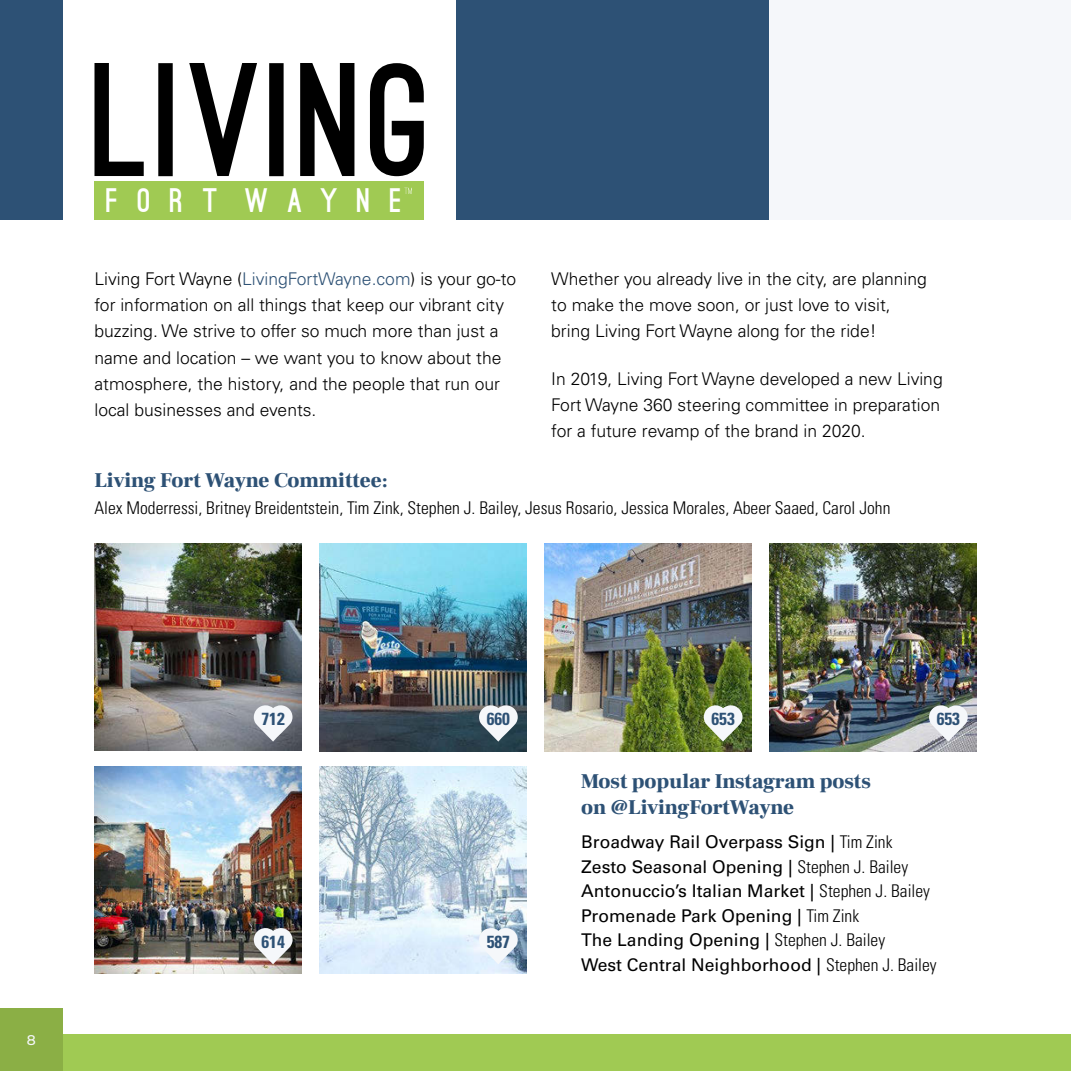
<style>
.page{position:relative;width:1071px;height:1071px;background:#fff}
.page>*{position:absolute;margin:0;border:0;box-sizing:border-box;transform-origin:0 0}
.t1{font:900 32.38px "Ostrich Sans";letter-spacing:.6em;color:#fff}
.t2{font:900 21px/26.2px "Frank Ruhl Libre";color:#2d5175}
.t3{font:300 17.5px/26.2px "Univers LT Std";color:#000}
.t4{font:17.5px/24.5px "Univers LT Std";color:#000}
.t5{font:300 condensed 17.5px "Univers LT Std";color:#000}
.t6{font:700 condensed 17.5px "Univers LT Std";color:#2d5175}
.t7{font:500 14px "Montserrat";color:#f5f7fa}
.s1{color:#2d5175}
.s2{font-weight:300;font-stretch:condensed}
</style>
<div class="page">
<div style="left:0;top:1034px;width:1071px;height:37px;background:#a0ca53"></div>
<div style="left:0;top:1008px;width:63px;height:63px;background:#8baf45"></div>
<div style="left:456px;top:0;width:520px;height:220px;background:#2d5175"></div>
<div style="left:770px;top:0;width:301px;height:220px;background:#f5f7fa"></div>
<div style="left:0;top:0;width:63px;height:220px;background:#2d5175"></div>
<svg style="left:95px;top:63px;width:329px;height:113px"></svg>
<div style="left:94px;top:181px;width:330px;height:39px;background:#a0ca53"></div>
<svg style="left:405px;top:188px;width:7px;height:6px"></svg>
<img style="left:95px;top:544px;width:206px;height:206px">
<img style="left:94px;top:766px;width:208px;height:207px">
<img style="left:770px;top:544px;width:206px;height:207px">
<img style="left:320px;top:544px;width:207px;height:207px">
<img style="left:545px;top:544px;width:206px;height:207px">
<img style="left:320px;top:766px;width:207px;height:207px">
<svg style="left:254px;top:705px;width:39px;height:37px"></svg>
<svg style="left:254px;top:928px;width:39px;height:36px"></svg>
<svg style="left:479px;top:705px;width:39px;height:37px"></svg>
<svg style="left:479px;top:928px;width:39px;height:36px"></svg>
<svg style="left:704px;top:705px;width:39px;height:37px"></svg>
<svg style="left:929px;top:705px;width:39px;height:37px"></svg>
<h1 class="t1" style="left:106px;top:188px;width:297px">FORT WAYNE</h1>
<p class="t3" style="left:94px;top:265px;width:423px">Living Fort Wayne (<span class="s1">LivingFortWayne.com</span>) is your go-to for information on all things that keep our vibrant city buzzing. We strive to offer so much more than just a name and location – we want you to know about the atmosphere, the history, and the people that run our local businesses and events.</p>
<p class="t3" style="left:551px;top:265px;width:377px">Whether you already live in the city, are planning to make the move soon, or just love to visit, bring Living Fort Wayne along for the ride!</p>
<p class="t3" style="left:551px;top:365px;width:393px">In 2019, Living Fort Wayne developed a new Living<br>Fort Wayne 360 steering committee in preparation for a future revamp of the brand in 2020.</p>
<p class="t2" style="left:95px;top:468px;width:295px">Living Fort Wayne Committee:</p>
<p class="t5" style="left:95px;top:497px;width:798px">Alex Moderressi, Britney Breidentstein, Tim Zink, Stephen J. Bailey, Jesus Rosario, Jessica Morales, Abeer Saaed, Carol John</p>
<p class="t7" style="left:27px;top:1030px;width:11px">8</p>
<p class="t6" style="left:262px;top:708px;width:25px">712</p>
<p class="t6" style="left:262px;top:931px;width:25px">614</p>
<p class="t6" style="left:487px;top:708px;width:25px">660</p>
<p class="t6" style="left:487px;top:931px;width:25px">587</p>
<p class="t6" style="left:712px;top:708px;width:25px">653</p>
<p class="t6" style="left:937px;top:708px;width:25px">653</p>
<p class="t2" style="left:581px;top:768px;width:291px">Most popular Instagram posts on @LivingFortWayne</p>
<p class="t4" style="left:581px;top:830px;width:357px">Broadway Rail Overpass Sign | <span class="s2">Tim Zink </span>Zesto Seasonal Opening | <span class="s2">Stephen J. Bailey </span>Antonuccio’s Italian Market | <span class="s2">Stephen J. Bailey </span>Promenade Park Opening | <span class="s2">Tim Zink<br></span>The Landing Opening | <span class="s2">Stephen J. Bailey<br></span>West Central Neighborhood | <span class="s2">Stephen J. Bailey</span></p>
</div>
